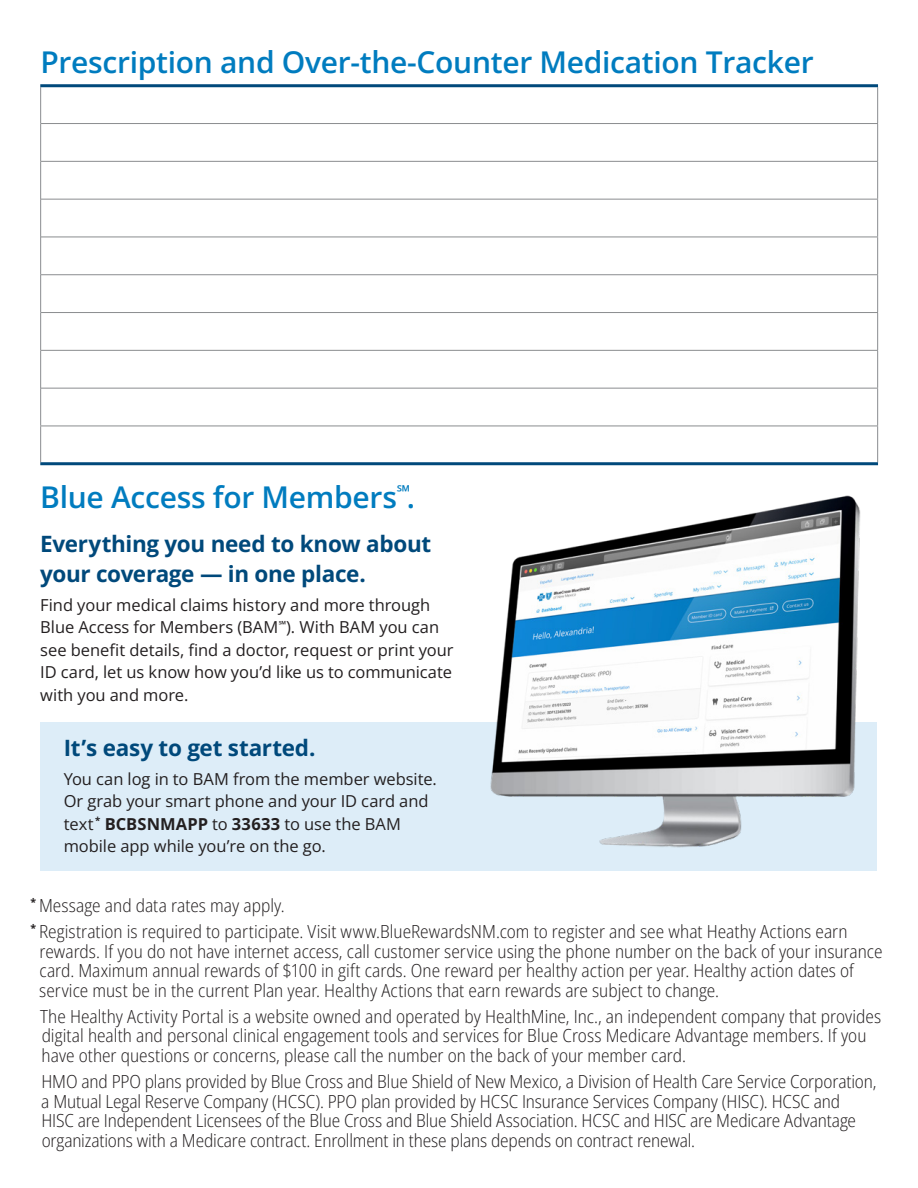
<style>
.page{position:relative;width:918px;height:1188px;background:#fff}
.page>*{position:absolute;margin:0;border:0;box-sizing:border-box;transform-origin:0 0}
.t1{font:600 30px "Open Sans";letter-spacing:-.01em;color:#007cbf}
.t2{font:700 22.5px/30px "Open Sans";letter-spacing:-.015em;color:#00497b}
.t3{font:300 semi-condensed 18px/19.5px "Open Sans";letter-spacing:-.005em;color:#231f20}
.t4{font:16.5px/22.5px "Open Sans";letter-spacing:-.005em;color:#231f20}
.s1{font-weight:700}
</style>
<div class="page">
<div style="left:40px;top:722px;width:837px;height:149px;background:#ddedf8"></div>
<hr style="left:40px;top:87px;width:1px;height:37px;background:#8a8c8f">
<hr style="left:40px;top:124px;width:1px;height:37px;background:#8a8c8f">
<hr style="left:40px;top:161px;width:1px;height:38px;background:#8a8c8f">
<hr style="left:40px;top:199px;width:1px;height:38px;background:#8a8c8f">
<hr style="left:40px;top:237px;width:1px;height:38px;background:#8a8c8f">
<hr style="left:40px;top:275px;width:1px;height:38px;background:#8a8c8f">
<hr style="left:40px;top:313px;width:1px;height:37px;background:#8a8c8f">
<hr style="left:40px;top:350px;width:1px;height:38px;background:#8a8c8f">
<hr style="left:40px;top:388px;width:1px;height:38px;background:#8a8c8f">
<hr style="left:877px;top:87px;width:1px;height:36px;background:#8a8c8f">
<hr style="left:877px;top:124px;width:1px;height:37px;background:#8a8c8f">
<hr style="left:877px;top:162px;width:1px;height:37px;background:#8a8c8f">
<hr style="left:877px;top:200px;width:1px;height:37px;background:#8a8c8f">
<hr style="left:877px;top:237px;width:1px;height:37px;background:#8a8c8f">
<hr style="left:877px;top:275px;width:1px;height:37px;background:#8a8c8f">
<hr style="left:877px;top:313px;width:1px;height:37px;background:#8a8c8f">
<hr style="left:877px;top:351px;width:1px;height:37px;background:#8a8c8f">
<hr style="left:877px;top:389px;width:1px;height:37px;background:#8a8c8f">
<hr style="left:40px;top:426px;width:1px;height:36px;background:#8a8c8f">
<hr style="left:877px;top:426px;width:1px;height:36px;background:#8a8c8f">
<hr style="left:41px;top:123px;width:837px;height:1px;background:#8a8c8f">
<hr style="left:41px;top:161px;width:837px;height:1px;background:#8a8c8f">
<hr style="left:41px;top:199px;width:837px;height:1px;background:#8a8c8f">
<hr style="left:41px;top:237px;width:837px;height:1px;background:#8a8c8f">
<hr style="left:41px;top:274px;width:837px;height:1px;background:#8a8c8f">
<hr style="left:41px;top:312px;width:837px;height:1px;background:#8a8c8f">
<hr style="left:41px;top:350px;width:837px;height:1px;background:#8a8c8f">
<hr style="left:41px;top:388px;width:837px;height:1px;background:#8a8c8f">
<hr style="left:40px;top:426px;width:838px;height:1px;background:#8a8c8f">
<hr style="left:40px;top:84px;width:838px;height:3px;background:#00497b">
<hr style="left:40px;top:462px;width:838px;height:3px;background:#00497b">
<img style="left:464px;top:465px;width:414px;height:383px">
<p class="t1" style="left:40px;top:41px;width:775px">Prescription and Over-the-Counter Medication Tracker</p>
<h2 class="t1" style="left:40px;top:477px;width:376px">Blue Access for Members<sup>℠</sup>.</h2>
<h3 class="t2" style="left:40px;top:528px;width:392px">Everything you need to know about your coverage — in one place.</h3>
<p class="t4" style="left:40px;top:593px;width:415px">Find your medical claims history and more through Blue Access for Members (BAM<sup>℠</sup>). With BAM you can see benefit details, find a doctor, request or print your ID card, let us know how you’d like us to communicate with you and more.</p>
<h3 class="t2" style="left:64px;top:732px;width:253px">It’s easy to get started.</h3>
<p class="t4" style="left:64px;top:767px;width:375px">You can log in to BAM from the member website.<br>Or grab your smart phone and your ID card and text <sup>*</sup> <span class="s1">BCBSNMAPP</span> to <span class="s1">33633</span> to use the BAM mobile app while you’re on the go.</p>
<p class="t3" style="left:31px;top:892px;width:819px;line-height:26.2px"><sup>*</sup> Message and data rates may apply.<br><sup>*</sup> Registration is required to participate. Visit www.BlueRewardsNM.com to register and see what Heathy Actions earn</p>
<p class="t3" style="left:39px;top:941px;width:845px">rewards. If you do not have internet access, call customer service using the phone number on the back of your insurance card. Maximum annual rewards of $100 in gift cards. One reward per healthy action per year. Healthy action dates of service must be in the current Plan year. Healthy Actions that earn rewards are subject to change.</p>
<p class="t3" style="left:40px;top:1006px;width:843px">The Healthy Activity Portal is a website owned and operated by HealthMine, Inc., an independent company that provides digital health and personal clinical engagement tools and services for Blue Cross Medicare Advantage members. If you have other questions or concerns, please call the number on the back of your member card.</p>
<p class="t3" style="left:41px;top:1071px;width:837px">HMO and PPO plans provided by Blue Cross and Blue Shield of New Mexico, a Division of Health Care Service Corporation, a Mutual Legal Reserve Company (HCSC). PPO plan provided by HCSC Insurance Services Company (HISC). HCSC and HISC are Independent Licensees of the Blue Cross and Blue Shield Association. HCSC and HISC are Medicare Advantage organizations with a Medicare contract. Enrollment in these plans depends on contract renewal.</p>
</div>
